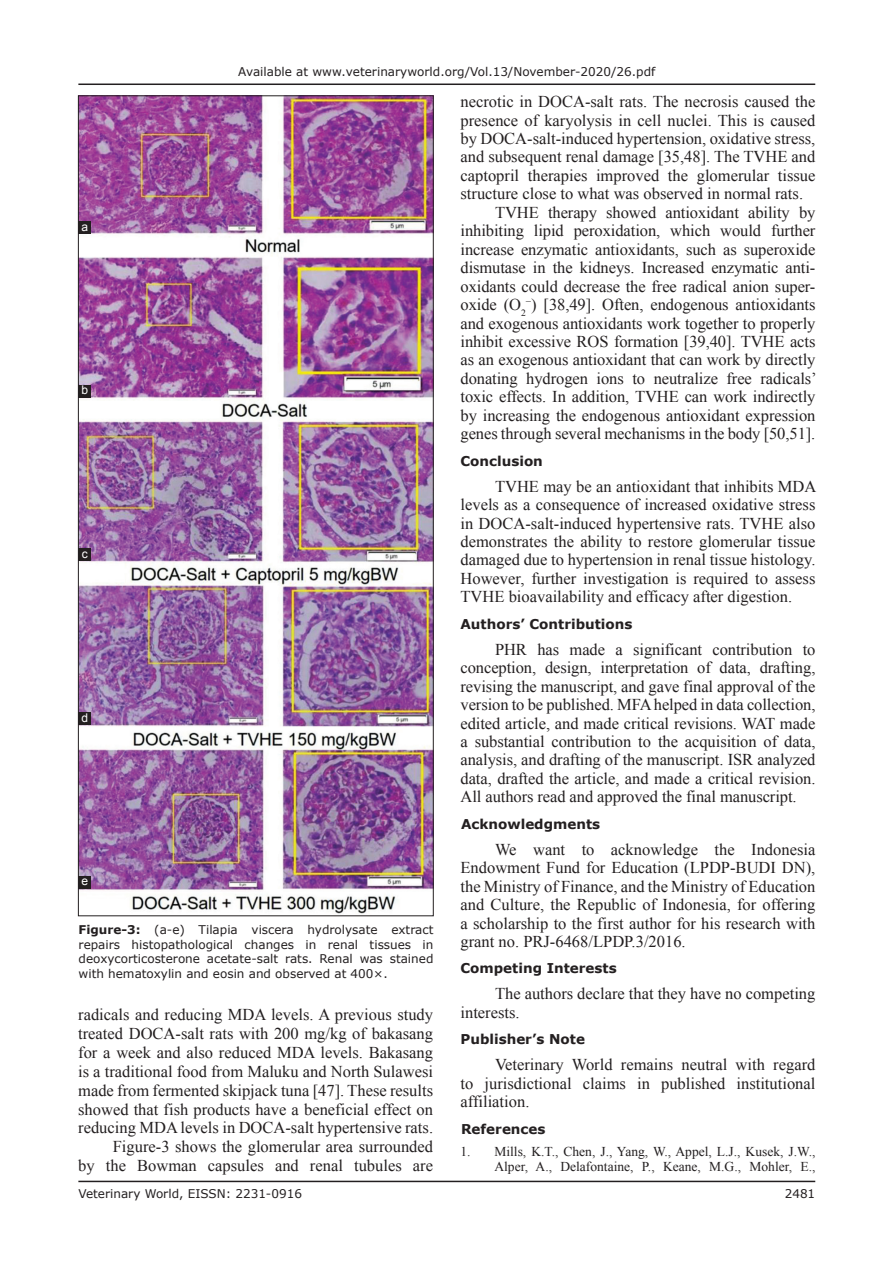
<style>
.page{position:relative;width:894px;height:1263px;background:#fff}
.page>*{position:absolute;margin:0;border:0;box-sizing:border-box;transform-origin:0 0}
.TX{font:16.5px/18.5px "Times New Roman";color:#231f20;text-align:justify}
.REF{font:13.5px/15.1px "Times New Roman";color:#231f20;text-align:right}
.t1{font:700 13.5px "Verdana";color:#231f20}
.FGC{font:12px/14.5px "Verdana";color:#231f20;text-align:justify}
.LABEL{font:12px "Arial";color:#fff}
.s1{font-weight:700}
</style>
<div class="page">
<hr style="left:78px;top:1180px;width:737px;height:2px;background:#231f20">
<hr style="left:78px;top:83px;width:737px;height:2px;background:#231f20">
<img style="left:80px;top:98px;width:351px;height:816px">
<div style="left:78px;top:221px;width:13px;height:13px;background:#231f20"></div>
<div style="left:78px;top:385px;width:13px;height:12px;background:#231f20"></div>
<div style="left:78px;top:548px;width:13px;height:13px;background:#231f20"></div>
<div style="left:78px;top:712px;width:13px;height:13px;background:#231f20"></div>
<div style="left:78px;top:875px;width:13px;height:13px;background:#231f20"></div>
<p class="FGC" style="left:238px;top:64px;width:418px">Available at www.veterinaryworld.org/Vol.13/November-2020/26.pdf</p>
<p class="TX" style="left:460px;top:92px;width:356px">necrotic in DOCA-salt rats. The necrosis caused the presence of karyolysis in cell nuclei. This is caused by DOCA-salt-induced hypertension, oxidative stress, and subsequent renal damage [35,48]. The TVHE and captopril therapies improved the glomerular tissue structure close to what was observed in normal rats.</p>
<p class="TX" style="left:460px;top:202px;width:357px;text-indent:34px">TVHE therapy showed antioxidant ability by inhibiting lipid peroxidation, which would further increase enzymatic antioxidants, such as superoxide dismutase in the kidneys. Increased enzymatic anti&shy;oxidants could decrease the free radical anion super&shy;oxide (O<sub>2</sub><sup>−</sup>) [38,49]. Often, endogenous antioxidants and exogenous antioxidants work together to properly inhibit excessive ROS formation [39,40]. TVHE acts as an exogenous antioxidant that can work by directly donating hydrogen ions to neutralize free radicals’ toxic effects. In addition, TVHE can work indirectly by increasing the endogenous antioxidant expression genes through several mechanisms in the body [50,51].</p>
<h1 class="t1" style="left:460px;top:452px;width:84px">Conclusion</h1>
<p class="TX" style="left:460px;top:476px;width:357px;text-indent:34px">TVHE may be an antioxidant that inhibits MDA levels as a consequence of increased oxidative stress in DOCA-salt-induced hypertensive rats. TVHE also demonstrates the ability to restore glomerular tissue damaged due to hypertension in renal tissue histology.<br>However, further investigation is required to assess TVHE bioavailability and efficacy after digestion.</p>
<h1 class="t1" style="left:460px;top:615px;width:173px">Authors’ Contributions</h1>
<p class="TX" style="left:460px;top:639px;width:356px;text-indent:34px">PHR has made a significant contribution to conception, design, interpretation of data, drafting, revising the manuscript, and gave final approval of the version to be published. MFA helped in data collection, edited article, and made critical revisions. WAT made a substantial contribution to the acquisition of data, analysis, and drafting of the manuscript. ISR analyzed data, drafted the article, and made a critical revision.<br>All authors read and approved the final manuscript.</p>
<h1 class="t1" style="left:461px;top:815px;width:141px">Acknowledgments</h1>
<p class="TX" style="left:460px;top:839px;width:356px;text-indent:34px">We want to acknowledge the Indonesia Endowment Fund for Education (LPDP-BUDI DN), the Ministry of Finance, and the Ministry of Education and Culture, the Republic of Indonesia, for offering a scholarship to the first author for his research with grant no. PRJ-6468/LPDP.3/2016.</p>
<h1 class="t1" style="left:460px;top:960px;width:158px">Competing Interests</h1>
<p class="TX" style="left:460px;top:984px;width:356px;text-indent:34px">The authors declare that they have no competing interests.</p>
<h1 class="t1" style="left:460px;top:1030px;width:126px">Publisher’s Note</h1>
<p class="TX" style="left:460px;top:1055px;width:356px;text-indent:34px">Veterinary World remains neutral with regard to jurisdictional claims in published institutional affiliation.</p>
<h1 class="t1" style="left:461px;top:1120px;width:86px">References</h1>
<p class="REF" style="left:460px;top:1143px;width:356px">1. Mills, K.T., Chen, J., Yang, W., Appel, L.J., Kusek, J.W.,<br>Alper, A., Delafontaine, P., Keane, M.G., Mohler, E.,</p>
<p class="LABEL" style="left:82px;top:219px;width:8px">a</p>
<p class="LABEL" style="left:82px;top:382px;width:8px">b</p>
<p class="LABEL" style="left:82px;top:545px;width:7px">c</p>
<p class="LABEL" style="left:82px;top:709px;width:8px">d</p>
<p class="LABEL" style="left:82px;top:873px;width:8px">e</p>
<p class="FGC" style="left:78px;top:922px;width:356px"><span class="s1">Figure-3:</span> (a-e) Tilapia viscera hydrolysate extract repairs histopathological changes in renal tissues in deoxycorticosterone acetate-salt rats. Renal was stained with hematoxylin and eosin and observed at 400×.</p>
<p class="TX" style="left:78px;top:1004px;width:356px;line-height:18.9px">radicals and reducing MDA levels. A previous study treated DOCA-salt rats with 200 mg/kg of bakasang for a week and also reduced MDA levels. Bakasang is a traditional food from Maluku and North Sulawesi made from fermented skipjack tuna [47]. These results showed that fish products have a beneficial effect on reducing MDA levels in DOCA-salt hypertensive rats.</p>
<p class="TX" style="left:78px;top:1136px;width:356px;line-height:18.9px;text-align:right">Figure-3 shows the glomerular area surrounded<br>by the Bowman capsules and renal tubules are</p>
<p class="FGC" style="left:78px;top:1186px;width:225px">Veterinary World, EISSN: 2231-0916</p>
<p class="FGC" style="left:784px;top:1186px;width:32px">2481</p>
</div>
